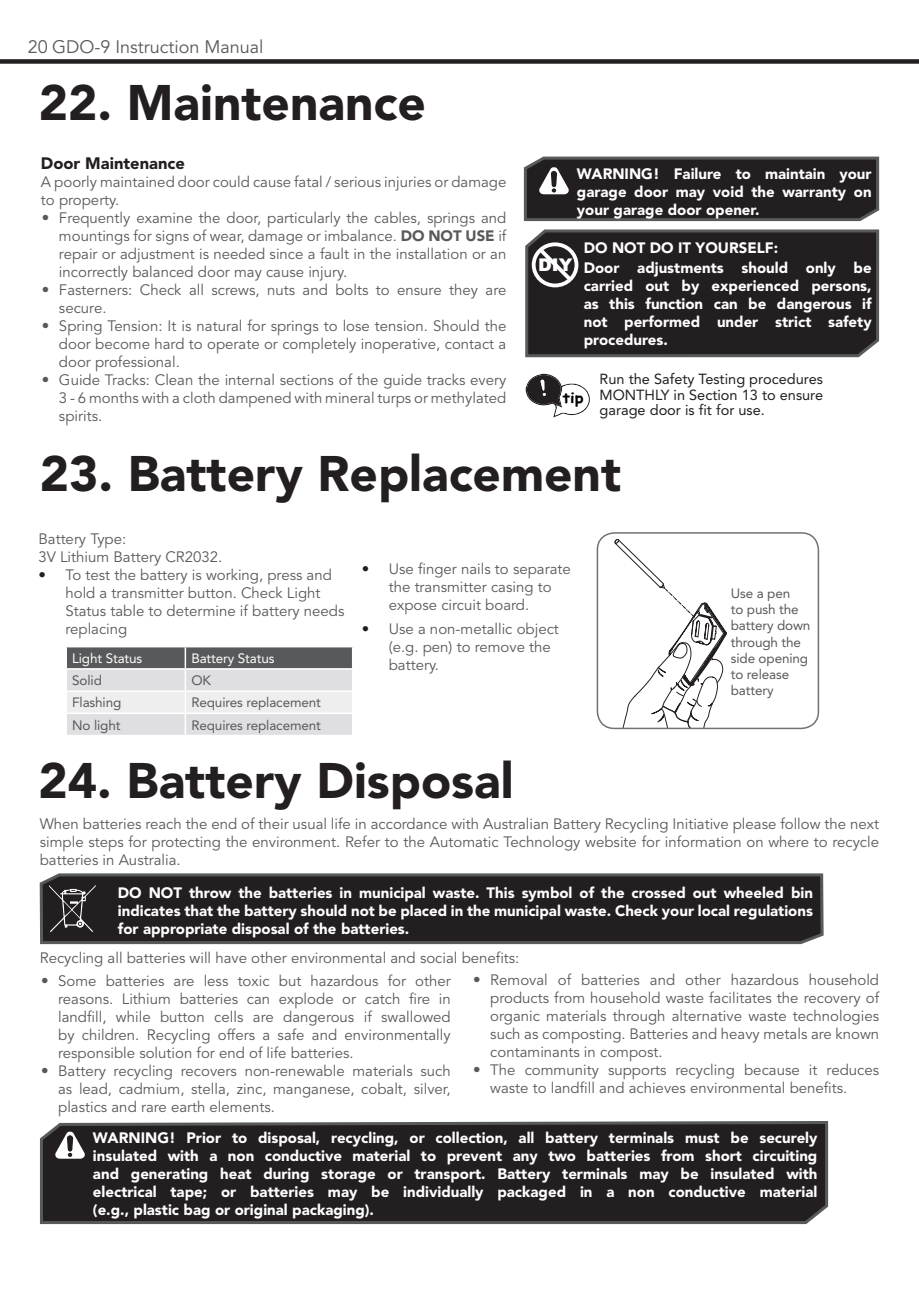
<style>
.page{position:relative;width:919px;height:1289px;background:#fff}
.page>*{position:absolute;margin:0;border:0;box-sizing:border-box;transform-origin:0 0}
.Page_Header{font:900 49.5px "Avenir LT";color:#231f20}
.t1{font:18px "Avenir LT";color:#58595b}
.t2{font:900 17.4px "Arial";color:#fff}
.Contents_Text{font:900 16.5px "Avenir LT";color:#231f20}
.Body_Copy{font:15px/18px "Avenir LT";color:#58595b}
.Warning{font:900 15px/18px "Avenir LT";color:#fff;text-align:justify}
.Text_header{font:14.55px/15.3px "Avenir LT";color:#231f20;text-align:justify}
.t3{font:700 14.4px "Comic Sans MS";color:#010203;scale:1.13 1}
.Fig__text{font:13.5px/16.2px "Avenir LT";letter-spacing:-.01em;color:#58595b}
.Fig__text-2{font:13.5px "Avenir LT";letter-spacing:-.01em;color:#fff}
.s1{font-family:"Trade Gothic LT";font-weight:700}
.s2{font-weight:900}
.s3{font-weight:800;color:#231f20}
</style>
<div class="page">
<div style="left:0;top:59px;width:918px;height:5px;background:#231f20"></div>
<svg style="left:523px;top:156px;width:357px;height:202px;background:#383435"></svg>
<svg style="left:39px;top:873px;width:785px;height:72px;background:#2d292a"></svg>
<svg style="left:49px;top:884px;width:47px;height:48px;background:#423f40"></svg>
<svg style="left:40px;top:1121px;width:789px;height:104px;background:#2b2829"></svg>
<svg style="left:55px;top:1131px;width:30px;height:27px"></svg>
<svg style="left:66px;top:646px;width:287px;height:88px;background:#c5c5c7"></svg>
<svg style="left:614px;top:538px;width:112px;height:188px"></svg>
<div style="left:596px;top:532px;width:223px;height:197px;border:2px solid #717074;border-radius:17px"></div>
<svg style="left:525px;top:373px;width:65px;height:45px"></svg>
<p class="t1" style="left:28px;top:36px;width:237px">20 GDO-9 Instruction Manual</p>
<p class="Page_Header" style="left:39px;top:73px;width:388px">22. Maintenance</p>
<p class="Contents_Text" style="left:41px;top:154px;width:145px">Door Maintenance</p>
<p class="Body_Copy" style="left:41px;top:173px;width:467px">A poorly maintained door could cause fatal / serious injuries or damage to property.</p>
<p class="Body_Copy" style="left:59px;top:209px;width:449px;text-align:justify;text-indent:-17px"><span class="s1">•</span> Frequently examine the door, particularly the cables, springs and mountings for signs of wear, damage or imbalance. <span class="s2">DO NOT USE</span> if repair or adjustment is needed since a fault in the installation or an incorrectly balanced door may cause injury.</p>
<p class="Body_Copy" style="left:59px;top:281px;width:449px;text-indent:-17px"><span class="s1">•</span> Fasterners: Check all screws, nuts and bolts to ensure they are secure.</p>
<p class="Body_Copy" style="left:59px;top:317px;width:449px;text-align:justify;text-indent:-17px"><span class="s1">•</span> Spring Tension: It is natural for springs to lose tension. Should the door become hard to operate or completely inoperative, contact a door professional.</p>
<p class="Body_Copy" style="left:59px;top:371px;width:449px;text-align:justify;text-indent:-17px"><span class="s1">•</span> Guide Tracks: Clean the internal sections of the guide tracks every 3 - 6 months with a cloth dampened with mineral turps or methylated spirits.</p>
<p class="Warning" style="left:577px;top:164px;width:296px">WARNING! Failure to maintain your garage door may void the warranty on your garage door opener.</p>
<p class="Warning" style="left:583px;top:239px;width:196px">DO NOT DO IT YOURSELF:</p>
<p class="t2" style="left:538px;top:252px;width:36px">DIY</p>
<p class="Warning" style="left:583px;top:259px;width:289px">Door adjustments should only be carried out by experienced persons, as this function can be dangerous if not performed under strict safety procedures.</p>
<p class="t3" style="left:562px;top:387px;width:20px">tip</p>
<p class="Text_header" style="left:599px;top:372px;width:225px">Run the Safety Testing procedures MONTHLY in Section 13 to ensure garage door is fit for use.</p>
<p class="Page_Header" style="left:40px;top:443px;width:583px">23. Battery Replacement</p>
<p class="Body_Copy" style="left:38px;top:530px;width:185px">Battery Type:<br>3V Lithium Battery CR2032.</p>
<p class="Body_Copy" style="left:65px;top:566px;width:280px;text-indent:-27px"><span class="s3">•</span> To test the battery is working, press and hold a transmitter button. Check Light Status table to determine if battery needs replacing</p>
<p class="Fig__text-2" style="left:72px;top:650px;width:72px">Light Status</p>
<p class="Fig__text-2" style="left:191px;top:650px;width:85px">Battery Status</p>
<p class="Fig__text" style="left:72px;top:672px;width:31px">Solid</p>
<p class="Fig__text" style="left:191px;top:672px;width:21px">OK</p>
<p class="Fig__text" style="left:72px;top:694px;width:51px">Flashing</p>
<p class="Fig__text" style="left:191px;top:694px;width:131px">Requires replacement</p>
<p class="Fig__text" style="left:72px;top:717px;width:50px">No light</p>
<p class="Fig__text" style="left:191px;top:717px;width:131px">Requires replacement</p>
<p class="Body_Copy" style="left:389px;top:560px;width:183px;text-indent:-27px"><span class="s3">•</span> Use finger nails to separate the transmitter casing to expose circuit board.</p>
<p class="Body_Copy" style="left:389px;top:620px;width:172px;text-indent:-27px"><span class="s3">•</span> Use a non-metallic object (e.g. pen) to remove the battery.</p>
<p class="Page_Header" style="left:39px;top:750px;width:476px">24. Battery Disposal</p>
<p class="Fig__text" style="left:730px;top:585px;width:81px">Use a pen<br>to push the battery down through the side opening to release battery</p>
<p class="Body_Copy" style="left:40px;top:815px;width:840px;text-align:justify">When batteries reach the end of their usual life in accordance with Australian Battery Recycling Initiative please follow the next simple steps for protecting the environment. Refer to the Automatic Technology website for information on where to recycle batteries in Australia.</p>
<p class="Warning" style="left:118px;top:883px;width:696px">DO NOT throw the batteries in municipal waste. This symbol of the crossed out wheeled bin indicates that the battery should not be placed in the municipal waste. Check your local regulations for appropriate disposal of the batteries.</p>
<p class="Body_Copy" style="left:40px;top:949px;width:481px">Recycling all batteries will have other environmental and social benefits:</p>
<p class="Body_Copy" style="left:58px;top:971px;width:394px;text-align:justify;text-indent:-17px"><span class="s1">•</span> Some batteries are less toxic but hazardous for other reasons. Lithium batteries can explode or catch fire in landfill, while button cells are dangerous if swallowed by children. Recycling offers a safe and environmentally responsible solution for end of life batteries.</p>
<p class="Body_Copy" style="left:58px;top:1061px;width:394px;text-align:justify;text-indent:-17px"><span class="s1">•</span> Battery recycling recovers non-renewable materials such as lead, cadmium, stella, zinc, manganese, cobalt, silver, plastics and rare earth elements.</p>
<p class="Body_Copy" style="left:490px;top:971px;width:390px;text-align:justify;text-indent:-17px"><span class="s1">•</span> Removal of batteries and other hazardous household products from household waste facilitates the recovery of organic materials through alternative waste technologies such as composting. Batteries and heavy metals are known contaminants in compost.</p>
<p class="Body_Copy" style="left:490px;top:1061px;width:390px;text-indent:-17px"><span class="s1">•</span> The community supports recycling because it reduces waste to landfill and achieves environmental benefits.</p>
<p class="Warning" style="left:93px;top:1128px;width:726px">WARNING! Prior to disposal, recycling, or collection, all battery terminals must be securely insulated with a non conductive material to prevent any two batteries from short circuiting and generating heat during storage or transport. Battery terminals may be insulated with electrical tape; or batteries may be individually packaged in a non conductive material (e.g., plastic bag or original packaging).</p>
</div>
